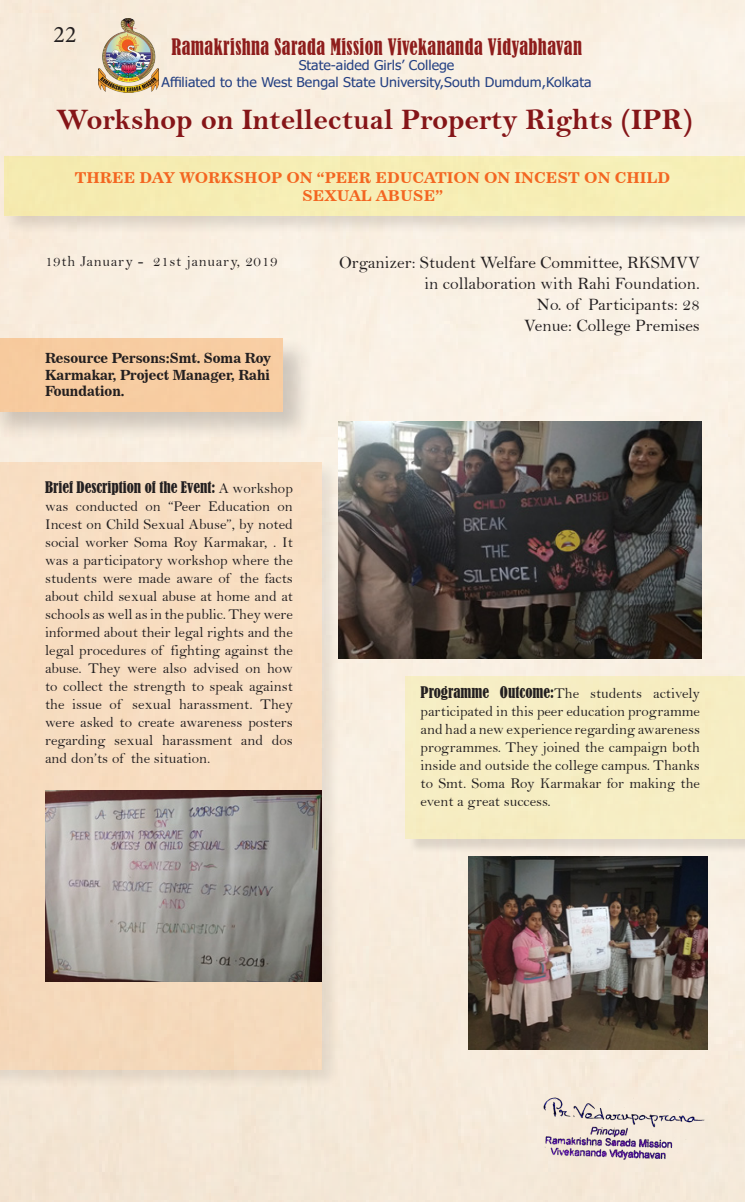
<style>
.page{position:relative;width:745px;height:1202px;background:#fff}
.page>*{position:absolute;margin:0;border:0;box-sizing:border-box;transform-origin:0 0}
.category{font:30px "Bell MT Bold";color:#851518}
.t1{font:23.75px "Minion Pro";color:#231f20}
.t2{font:condensed 21.25px "Bernard";letter-spacing:.02em;color:#8e1d1c;scale:.86 1}
.Details{font:17.5px/21px "Bell";color:#231f20;text-align:right}
.boby{font:15px/18px "Bell";color:#231f20;text-align:justify}
.heading{font:15px/18px "News 701 BT Bold A";color:#f36621;text-align:center}
.date_and_time{font:15px "Bell";letter-spacing:.05em;color:#231f20}
.resource{font:13.75px/16.5px "News 706 BT Bold C";color:#231f20;text-align:justify}
.t3{font:13.38px/17.4px "Tahoma";color:#254183;text-align:center;scale:1.05 1}
.s1{font-family:"Bernard";font-stretch:condensed}
</style>
<div class="page">
<img style="left:0;top:0;width:744px;height:1201px">
<div style="left:2px;top:154px;width:742px;height:82px;background:#231f20;opacity:.6"></div>
<div style="left:5px;top:157px;width:739px;height:59px;background:#f6eeb5"></div>
<img style="left:98px;top:19px;width:60px;height:73px">
<img style="left:533px;top:1095px;width:176px;height:76px">
<div style="left:407px;top:677px;width:337px;height:176px;background:#231f20;opacity:.75"></div>
<div style="left:405px;top:676px;width:339px;height:162px;background:#f6edc3"></div>
<div style="left:0;top:461px;width:340px;height:626px;background:#231f20;opacity:.6"></div>
<div style="left:0;top:462px;width:321px;height:607px;background:#f7ddc1"></div>
<div style="left:0;top:337px;width:313px;height:104px;background:#231f20;opacity:.6"></div>
<div style="left:0;top:339px;width:283px;height:73px;background:#f7cca1"></div>
<img style="left:339px;top:422px;width:362px;height:236px">
<img style="left:45px;top:790px;width:276px;height:190px">
<img style="left:468px;top:856px;width:239px;height:192px">
<h2 class="t1" style="left:54px;top:18px;width:24px">22</h2>
<h3 class="t2" style="left:171px;top:34px;width:478px">Ramakrishna Sarada Mission Vivekananda Vidyabhavan</h3>
<p class="t3" style="left:161px;top:57px;width:411px">State-aided Girls’ College<br>Affiliated to the West Bengal State University,South Dumdum,Kolkata</p>
<p class="category" style="left:57px;top:101px;width:637px">Workshop on Intellectual Property Rights (IPR)</p>
<p class="heading" style="left:75px;top:168px;width:596px">THREE DAY WORKSHOP ON “PEER EDUCATION ON INCEST ON CHILD<br>SEXUAL ABUSE”</p>
<p class="date_and_time" style="left:45px;top:252px;width:234px">19th January - 21st january, 2019</p>
<p class="resource" style="left:45px;top:350px;width:227px">Resource Persons:Smt. Soma Roy Karmakar, Project Manager, Rahi Foundation.</p>
<p class="boby" style="left:45px;top:479px;width:249px"><span class="s1">Brief Description of the Event:</span> A workshop was conducted on “Peer Education on Incest on Child Sexual Abuse”, by noted social worker Soma Roy Karmakar, . It was a participatory workshop where the students were made aware of the facts about child sexual abuse at home and at schools as well as in the public. They were informed about their legal rights and the legal procedures of fighting against the abuse. They were also advised on how to collect the strength to speak against the issue of sexual harassment. They were asked to create awareness posters regarding sexual harassment and dos and don’ts of the situation.</p>
<p class="Details" style="left:339px;top:251px;width:362px">Organizer: Student Welfare Committee, RKSMVV in collaboration with Rahi Foundation.</p>
<p class="Details" style="left:536px;top:293px;width:164px">No. of Participants: 28</p>
<p class="Details" style="left:524px;top:314px;width:177px">Venue: College Premises</p>
<p class="boby" style="left:420px;top:684px;width:281px"><span class="s1">Programme Outcome:</span>The students actively participated in this peer education programme and had a new experience regarding awareness programmes. They joined the campaign both inside and outside the college campus. Thanks to Smt. Soma Roy Karmakar for making the event a great success.</p>
</div>
